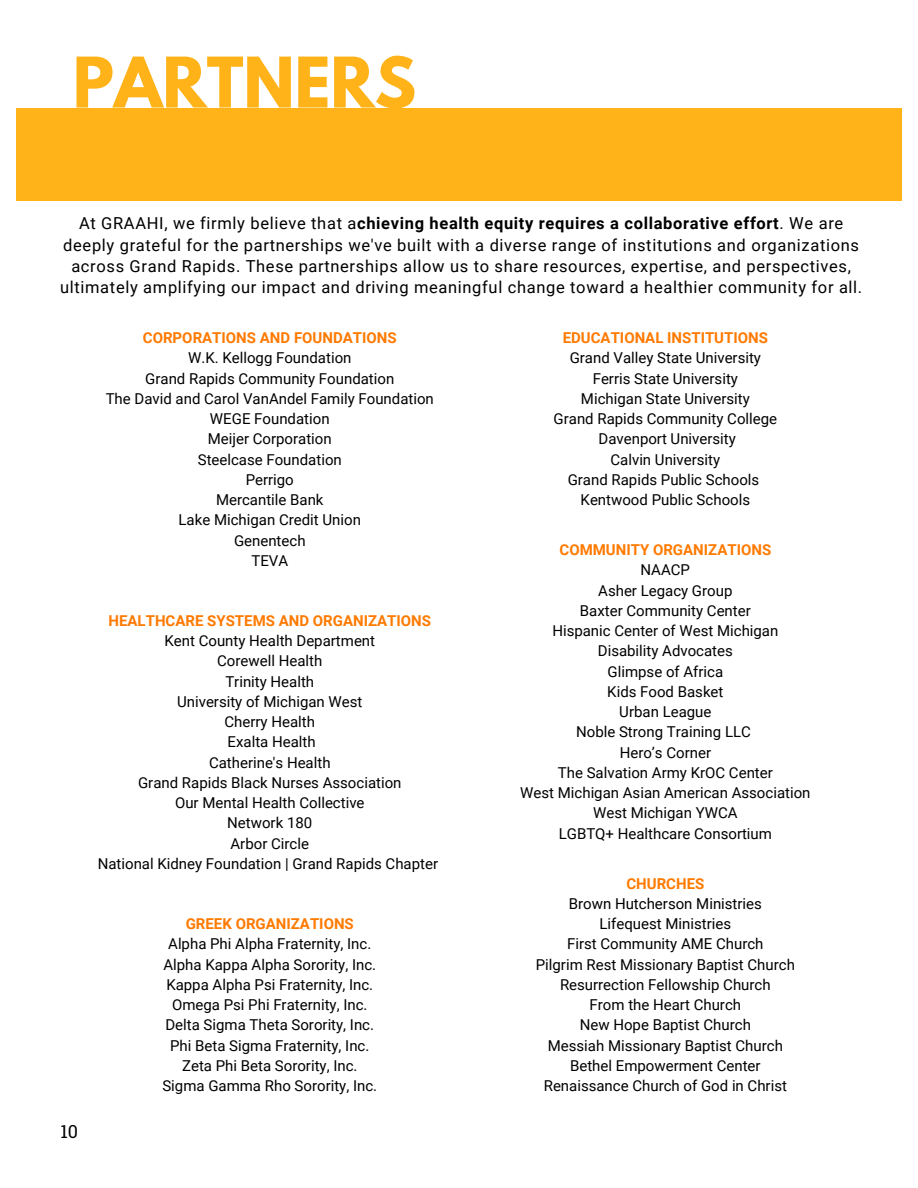
<style>
.page{position:relative;width:918px;height:1188px;background:#fff}
.page>*{position:absolute;margin:0;border:0;box-sizing:border-box;transform-origin:0 0}
.t1{font:700 61.8px "League Spartan";color:#ffb319}
.t2{font:18px "Roboto Slab";color:#000}
.t3{font:16.5px/21.3px "Roboto";letter-spacing:.04em;color:#000;text-align:center}
.t4{font:15px/20.2px "Roboto";color:#000;text-align:center}
.t5{font:700 15px "Roboto";color:#ff7a00}
.s1{font-weight:700}
</style>
<div class="page">
<div style="left:16px;top:109px;width:886px;height:92px;background:#ffb319"></div>
<h1 class="t1" style="left:73px;top:52px;width:345px">PARTNERS</h1>
<p class="t3" style="left:60px;top:213px;width:804px">At GRAAHI, we firmly believe that a<span class="s1">chieving health equity requires a collaborative effort</span>. We are deeply grateful for the partnerships we've built with a diverse range of institutions and organizations across Grand Rapids. These partnerships allow us to share resources, expertise, and perspectives, ultimately amplifying our impact and driving meaningful change toward a healthier community for all.</p>
<p class="t2" style="left:61px;top:1119px;width:19px">10</p>
<p class="t5" style="left:143px;top:329px;width:255px">CORPORATIONS AND FOUNDATIONS</p>
<p class="t4" style="left:106px;top:348px;width:330px">W.K. Kellogg Foundation<br>Grand Rapids Community Foundation<br>The David and Carol VanAndel Family Foundation<br>WEGE Foundation<br>Meijer Corporation<br>Steelcase Foundation<br>Perrigo<br>Mercantile Bank<br>Lake Michigan Credit Union<br>Genentech<br>TEVA</p>
<p class="t5" style="left:109px;top:612px;width:324px">HEALTHCARE SYSTEMS AND ORGANIZATIONS</p>
<p class="t4" style="left:98px;top:631px;width:342px">Kent County Health Department<br>Corewell Health<br>Trinity Health<br>University of Michigan West<br>Cherry Health<br>Exalta Health<br>Catherine's Health<br>Grand Rapids Black Nurses Association<br>Our Mental Health Collective<br>Network 180<br>Arbor Circle<br>National Kidney Foundation | Grand Rapids Chapter</p>
<p class="t5" style="left:186px;top:915px;width:170px">GREEK ORGANIZATIONS</p>
<p class="t4" style="left:168px;top:934px;width:205px">Alpha Phi Alpha Fraternity, Inc.</p>
<p class="t4" style="left:163px;top:954px;width:214px">Alpha Kappa Alpha Sorority, Inc.</p>
<p class="t4" style="left:166px;top:975px;width:208px">Kappa Alpha Psi Fraternity, Inc.</p>
<p class="t4" style="left:172px;top:995px;width:197px">Omega Psi Phi Fraternity, Inc.</p>
<p class="t4" style="left:165px;top:1015px;width:210px">Delta Sigma Theta Sorority, Inc.</p>
<p class="t4" style="left:170px;top:1035px;width:201px">Phi Beta Sigma Fraternity, Inc.</p>
<p class="t4" style="left:182px;top:1056px;width:177px">Zeta Phi Beta Sorority, Inc.</p>
<p class="t4" style="left:162px;top:1076px;width:216px">Sigma Gamma Rho Sorority, Inc.</p>
<p class="t5" style="left:563px;top:329px;width:207px">EDUCATIONAL INSTITUTIONS</p>
<p class="t4" style="left:554px;top:348px;width:225px">Grand Valley State University<br>Ferris State University<br>Michigan State University<br>Grand Rapids Community College<br>Davenport University<br>Calvin University<br>Grand Rapids Public Schools<br>Kentwood Public Schools</p>
<p class="t5" style="left:560px;top:541px;width:213px">COMMUNITY ORGANIZATIONS</p>
<p class="t4" style="left:641px;top:560px;width:51px">NAACP</p>
<p class="t4" style="left:598px;top:580px;width:136px">Asher Legacy Group</p>
<p class="t4" style="left:580px;top:601px;width:172px">Baxter Community Center</p>
<p class="t4" style="left:552px;top:621px;width:228px">Hispanic Center of West Michigan</p>
<p class="t4" style="left:598px;top:641px;width:137px">Disability Advocates</p>
<p class="t4" style="left:608px;top:661px;width:117px">Glimpse of Africa</p>
<p class="t4" style="left:607px;top:682px;width:118px">Kids Food Basket</p>
<p class="t4" style="left:619px;top:702px;width:94px">Urban League</p>
<p class="t4" style="left:576px;top:722px;width:176px">Noble Strong Training LLC</p>
<p class="t4" style="left:620px;top:742px;width:93px">Hero’s Corner</p>
<p class="t4" style="left:558px;top:763px;width:216px">The Salvation Army KrOC Center</p>
<p class="t4" style="left:520px;top:783px;width:292px">West Michigan Asian American Association</p>
<p class="t4" style="left:593px;top:803px;width:146px">West Michigan YWCA</p>
<p class="t4" style="left:559px;top:823px;width:215px">LGBTQ+ Healthcare Consortium</p>
<p class="t5" style="left:626px;top:875px;width:79px">CHURCHES</p>
<p class="t4" style="left:536px;top:894px;width:261px">Brown Hutcherson Ministries<br>Lifequest Ministries<br>First Community AME Church<br>Pilgrim Rest Missionary Baptist Church<br>Resurrection Fellowship Church<br>From the Heart Church<br>New Hope Baptist Church<br>Messiah Missionary Baptist Church<br>Bethel Empowerment Center<br>Renaissance Church of God in Christ</p>
</div>
